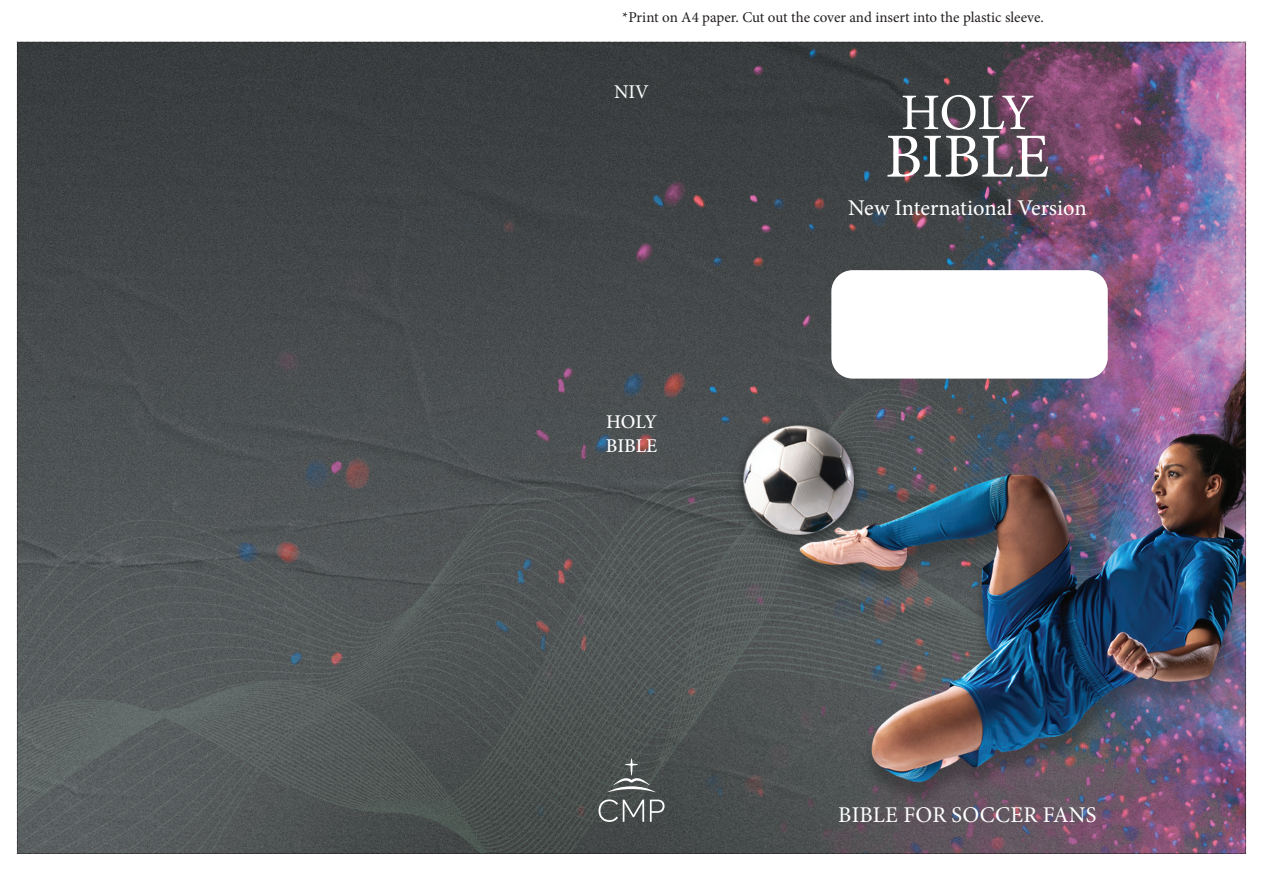
<style>
.page{position:relative;width:1263px;height:893px;background:#fff}
.page>*{position:absolute;margin:0;border:0;box-sizing:border-box;transform-origin:0 0}
.t1{font:62.85px "Minion Pro";color:#fff}
.t2{font:51.3px "Minion Pro";color:#fff}
.t3{font:22.5px "Minion Pro";color:#fff}
.t4{font:500 19.5px/23.4px "Minion Pro";letter-spacing:-.005em;color:#fff}
.t5{font:19.5px "Minion Pro";color:#fff}
.t6{font:15px "Minion Pro";letter-spacing:-.005em;color:#231f20}
</style>
<div class="page">
<img style="left:17px;top:42px;width:1229px;height:812px">
<p class="t6" style="left:622px;top:7px;width:423px">*Print on A4 paper. Cut out the cover and insert into the plastic sleeve.</p>
<p class="t5" style="left:614px;top:79px;width:36px">NIV</p>
<p class="t4" style="left:606px;top:410px;width:53px">HOLY<br>BIBLE</p>
<p class="t2" style="left:901px;top:78px;width:135px">HOLY</p>
<p class="t1" style="left:885px;top:114px;width:166px">BIBLE</p>
<p class="t3" style="left:848px;top:193px;width:240px">New International Version</p>
<p class="t3" style="left:838px;top:800px;width:260px">BIBLE FOR SOCCER FANS</p>
</div>
